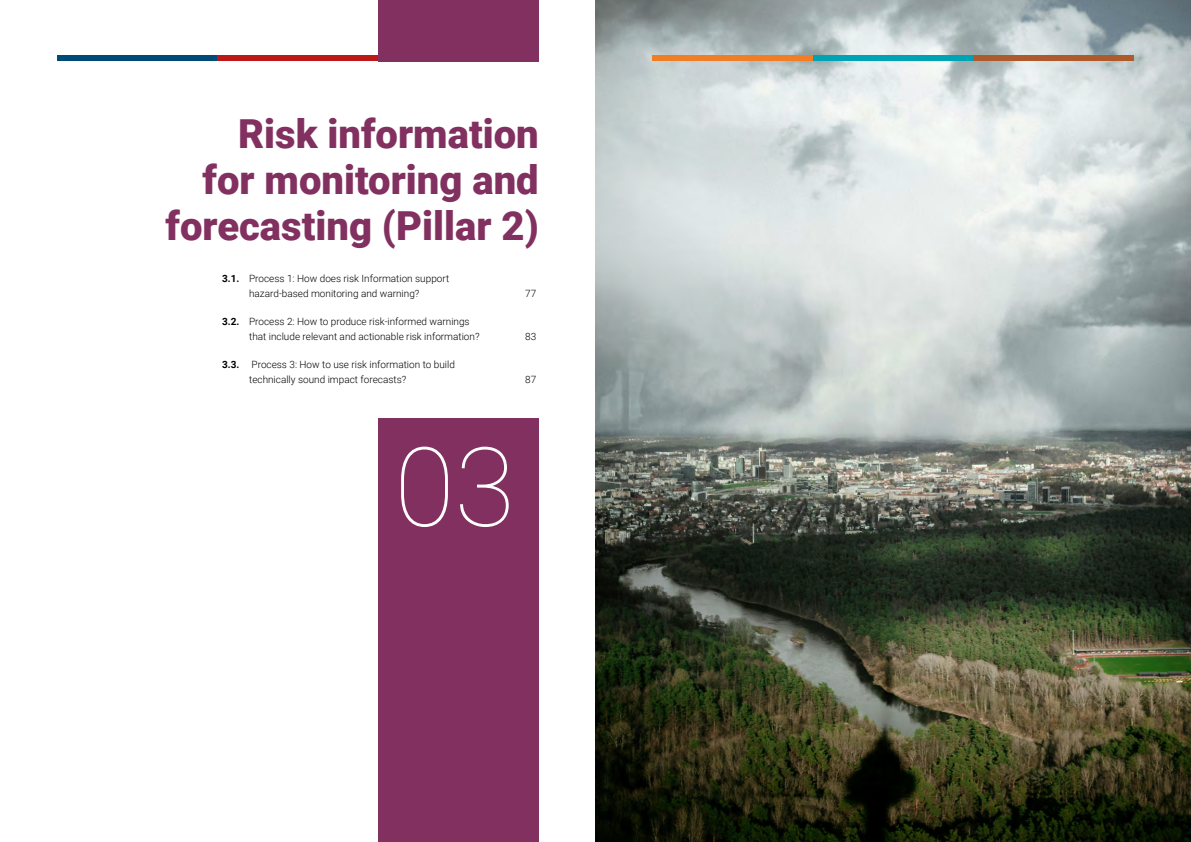
<style>
.page{position:relative;width:1191px;height:842px;background:#fff}
.page>*{position:absolute;margin:0;border:0;box-sizing:border-box;transform-origin:0 0}
.t1{font:100 110px "Roboto";color:#fff}
.t2{font:900 40px/46px "Roboto";color:#813060;text-align:right}
.t3{font:300 10px/15px "Roboto";color:#000}
.s1{font-weight:700}
</style>
<div class="page">
<img style="left:595px;top:0;width:596px;height:842px">
<div style="left:378px;top:419px;width:161px;height:423px;background:#813060"></div>
<div style="left:813px;top:56px;width:160px;height:5px;background:#00a3b4"></div>
<div style="left:652px;top:56px;width:161px;height:5px;background:#ef7e26"></div>
<div style="left:973px;top:56px;width:161px;height:5px;background:#ad5a2c"></div>
<div style="left:57px;top:56px;width:160px;height:5px;background:#004a78"></div>
<div style="left:378px;top:0;width:161px;height:61px;background:#813060"></div>
<div style="left:217px;top:56px;width:161px;height:5px;background:#bc1818"></div>
<h2 class="t2" style="left:166px;top:109px;width:375px">Risk information<br>for monitoring and forecasting (Pillar 2)</h2>
<p class="t3" style="left:222px;top:271px;width:229px;text-align:center"><span class="s1">3.1.</span> Process 1: How does risk Information support hazard-based monitoring and warning?</p>
<p class="t3" style="left:525px;top:286px;width:13px">77</p>
<p class="t3" style="left:249px;top:314px;width:232px;text-indent:-27px"><span class="s1">3.2.</span> Process 2: How to produce risk-informed warnings that include relevant and actionable risk information?</p>
<p class="t3" style="left:249px;top:357px;width:207px;text-indent:-27px"><span class="s1">3.3.</span> Process 3: How to use risk information to build technically sound impact forecasts?</p>
<p class="t3" style="left:525px;top:329px;width:13px">83</p>
<p class="t3" style="left:525px;top:372px;width:13px">87</p>
<h1 class="t1" style="left:394px;top:410px;width:122px">03</h1>
</div>
